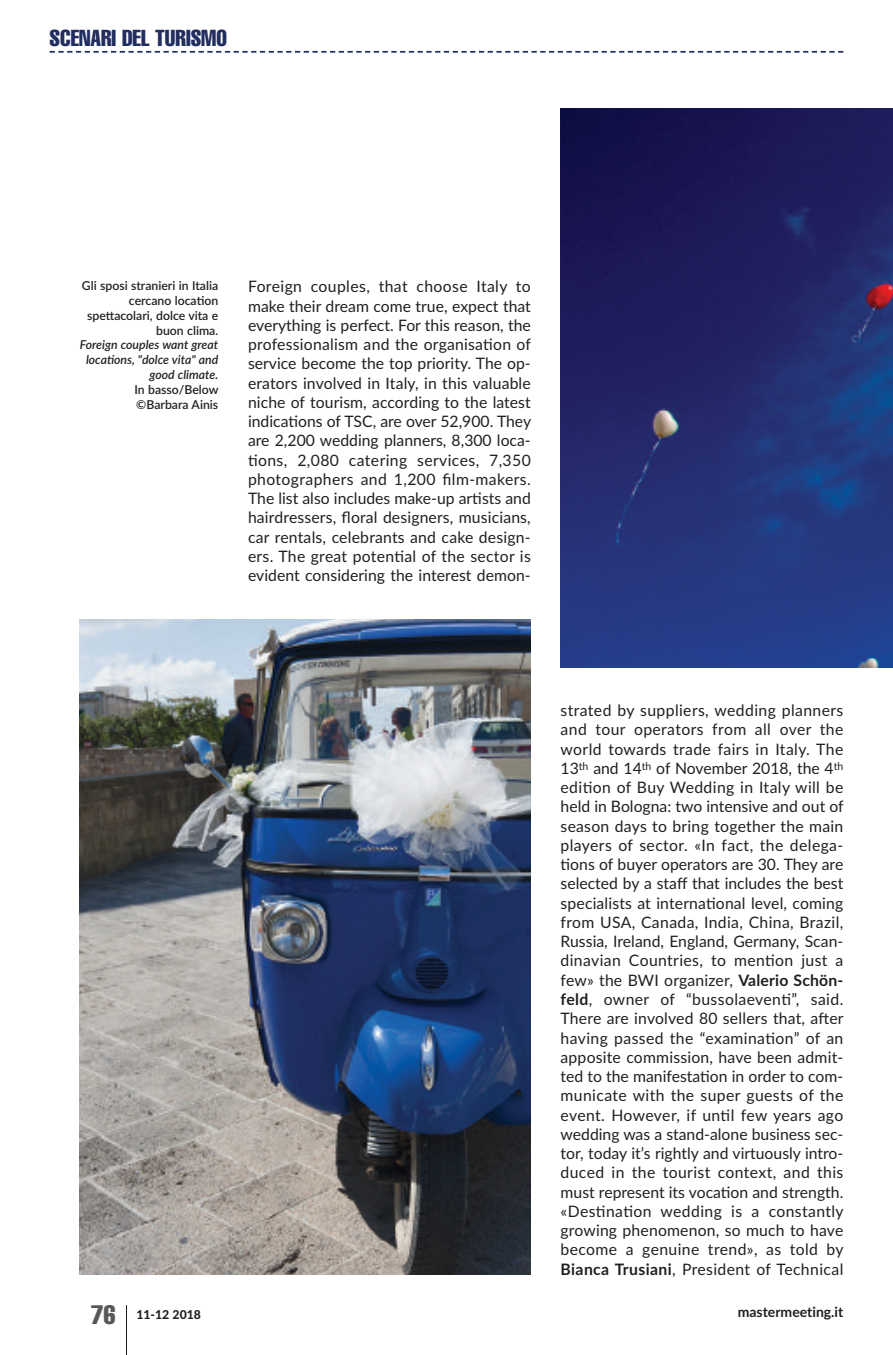
<style>
.page{position:relative;width:893px;height:1355px;background:#fff}
.page>*{position:absolute;margin:0;border:0;box-sizing:border-box;transform-origin:0 0}
.t1{font:extra-condensed 26.25px "Helvetica";color:#57585a}
.t2{font:extra-condensed 22.75px "Helvetica";color:#222e5f}
.t3{font:15.75px/19.2px "Lato";letter-spacing:.015em;color:#231f20;text-align:justify}
.t4{font:700 14px "Lato";color:#231f20}
.t5{font:600 12.25px/14.9px "Lato";color:#231f20;text-align:right}
.t6{font:italic 600 12.25px/14.9px "Lato";color:#231f20;text-align:right}
.t7{font:800 12.25px "Lato";color:#231f20}
.s1{font-weight:700}
</style>
<div class="page">
<svg style="left:50px;top:51px;width:793px;height:2px"></svg>
<hr style="left:126px;top:1305px;width:1px;height:49px;background:#231f20">
<img style="left:79px;top:619px;width:452px;height:655px">
<img style="left:561px;top:108px;width:332px;height:560px">
<h2 class="t2" style="left:50px;top:30px;width:179px">SCENARI DEL TURISMO</h2>
<p class="t5" style="left:82px;top:278px;width:138px">Gli sposi stranieri in Italia cercano location spettacolari, dolce vita e buon clima.</p>
<p class="t6" style="left:80px;top:338px;width:140px">Foreign couples want great locations, "dolce vita" and good climate.</p>
<p class="t5" style="left:134px;top:382px;width:86px;text-align:left">In basso/Below ©Barbara Ainis</p>
<p class="t3" style="left:248px;top:277px;width:285px">Foreign couples, that choose Italy to make their dream come true, expect that everything is perfect. For this reason, the professionalism and the organisation of service become the top priority. The op&shy;erators involved in Italy, in this valuable niche of tourism, according to the latest indications of TSC, are over 52,900. They are 2,200 wedding planners, 8,300 loca&shy;tions, 2,080 catering services, 7,350 photographers and 1,200 film-makers.<br>The list also includes make-up artists and hairdressers, floral designers, musicians, car rentals, celebrants and cake design&shy;ers. The great potential of the sector is evident considering the interest demon-</p>
<p class="t3" style="left:561px;top:701px;width:285px">strated by suppliers, wedding planners and tour operators from all over the world towards trade fairs in Italy. The 13<sup>th</sup> and 14<sup>th</sup> of November 2018, the 4<sup>th </sup>edition of Buy Wedding in Italy will be held in Bologna: two intensive and out of season days to bring together the main players of sector. «In fact, the delega&shy;tions of buyer operators are 30. They are selected by a staff that includes the best specialists at international level, coming from USA, Canada, India, China, Brazil, Russia, Ireland, England, Germany, Scan&shy;dinavian Countries, to mention just a few» the BWI organizer, <span class="s1">Valerio Schön&shy;feld</span>, owner of “bussolaeventi”, said.<br>There are involved 80 sellers that, after having passed the “examination” of an apposite commission, have been admit&shy;ted to the manifestation in order to com&shy;municate with the super guests of the event. However, if until few years ago wedding was a stand-alone business sec&shy;tor, today it’s rightly and virtuously intro&shy;duced in the tourist context, and this must represent its vocation and strength. «Destination wedding is a constantly growing phenomenon, so much to have become a genuine trend», as told by <span class="s1">Bianca Trusiani</span>, President of Technical</p>
<h1 class="t1" style="left:91px;top:1305px;width:26px">76</h1>
<p class="t7" style="left:136px;top:1307px;width:66px">11-12 2018</p>
<p class="t4" style="left:738px;top:1303px;width:107px">mastermeeting.it</p>
</div>
